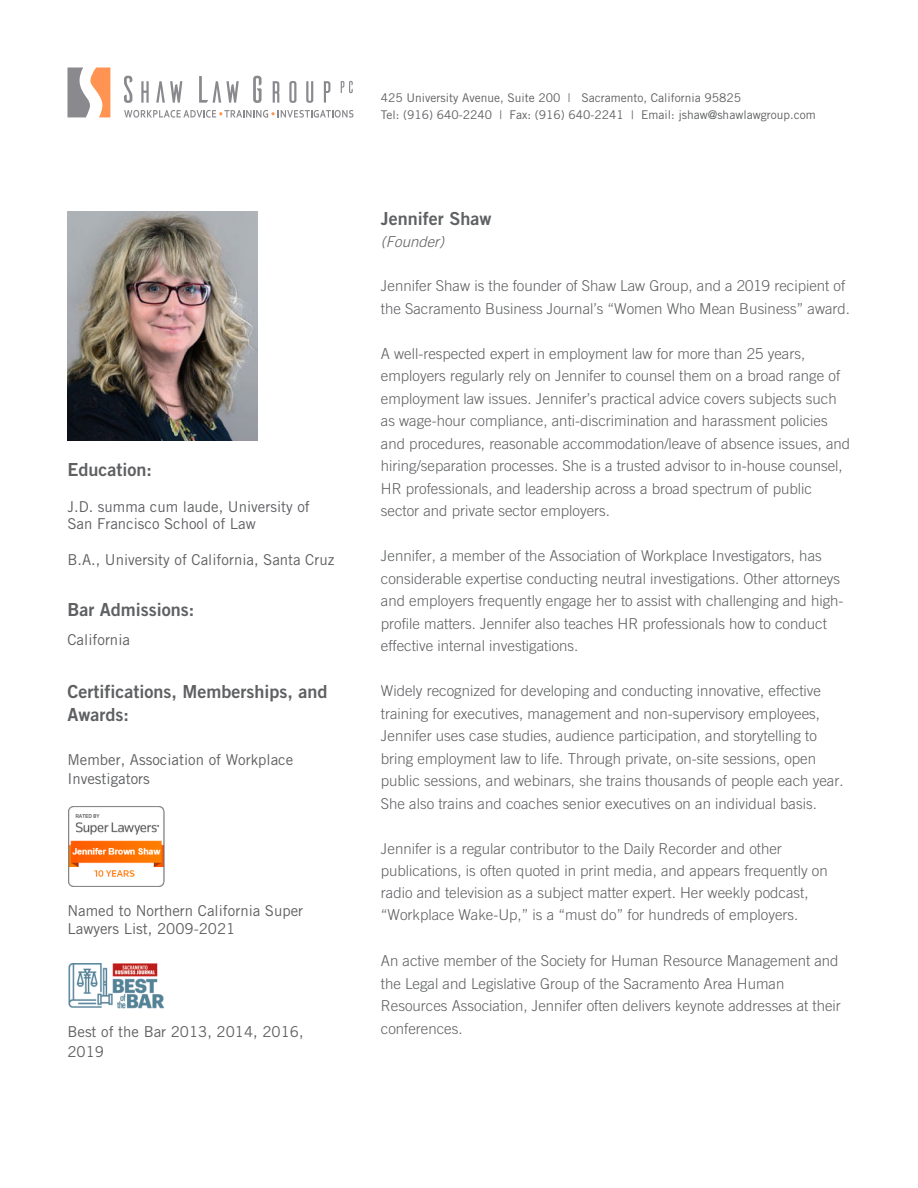
<style>
.page{position:relative;width:918px;height:1188px;background:#fff}
.page>*{position:absolute;margin:0;border:0;box-sizing:border-box;transform-origin:0 0}
.t1{font:18px/23.2px "Trade Gothic LT Std Bd 2";color:#5f6062}
.t2{font:300 15px/22.5px "Trade Gothic LT Std";color:#5f6062}
.t3{font:15px/18px "Trade Gothic LT Std";color:#5f6062}
.t4{font:italic 300 15px "Trade Gothic LT Std";color:#5f6062}
.t5{font:12px/16.5px "Trade Gothic LT Std";color:#5f6062}
</style>
<div class="page">
<svg style="left:68px;top:68px;width:42px;height:49px"></svg>
<svg style="left:124px;top:76px;width:9px;height:27px"></svg>
<svg style="left:141px;top:81px;width:8px;height:22px"></svg>
<svg style="left:156px;top:81px;width:26px;height:22px"></svg>
<svg style="left:199px;top:76px;width:40px;height:27px"></svg>
<svg style="left:253px;top:76px;width:9px;height:27px"></svg>
<svg style="left:273px;top:81px;width:6px;height:22px"></svg>
<svg style="left:289px;top:81px;width:7px;height:22px"></svg>
<svg style="left:306px;top:81px;width:7px;height:22px"></svg>
<svg style="left:324px;top:81px;width:6px;height:22px"></svg>
<svg style="left:341px;top:81px;width:12px;height:12px"></svg>
<svg style="left:124px;top:110px;width:229px;height:8px"></svg>
<img style="left:68px;top:212px;width:190px;height:229px">
<img style="left:69px;top:963px;width:96px;height:46px">
<img style="left:69px;top:807px;width:96px;height:80px">
<p class="t1" style="left:68px;top:458px;width:86px">Education:</p>
<p class="t3" style="left:68px;top:499px;width:244px;line-height:16.4px">J.D. summa cum laude, University of<br>San Francisco School of Law</p>
<p class="t3" style="left:68px;top:550px;width:268px">B.A., University of California, Santa Cruz</p>
<p class="t1" style="left:68px;top:598px;width:128px">Bar Admissions:</p>
<p class="t3" style="left:68px;top:630px;width:64px">California</p>
<p class="t1" style="left:67px;top:680px;width:261px">Certifications, Memberships, and<br>Awards:</p>
<p class="t3" style="left:67px;top:750px;width:227px;line-height:18.8px">Member, Association of Workplace<br>Investigators</p>
<p class="t3" style="left:68px;top:902px;width:237px">Named to Northern California Super<br>Lawyers List, 2009-2021</p>
<p class="t3" style="left:68px;top:1022px;width:238px;line-height:19.5px">Best of the Bar 2013, 2014, 2016,<br>2019</p>
<p class="t5" style="left:381px;top:90px;width:436px">425 University Avenue, Suite 200 | Sacramento, California 95825<br>Tel: (916) 640-2240 | Fax: (916) 640-2241 | Email: jshaw@shawlawgroup.com</p>
<p class="t1" style="left:381px;top:206px;width:112px">Jennifer Shaw</p>
<p class="t4" style="left:381px;top:233px;width:65px">(Founder)</p>
<p class="t2" style="left:381px;top:274px;width:471px">Jennifer Shaw is the founder of Shaw Law Group, and a 2019 recipient of the Sacramento Business Journal’s “Women Who Mean Business” award.</p>
<p class="t2" style="left:381px;top:342px;width:471px">A well-respected expert in employment law for more than 25 years, employers regularly rely on Jennifer to counsel them on a broad range of employment law issues. Jennifer’s practical advice covers subjects such as wage-hour compliance, anti-discrimination and harassment policies and procedures, reasonable accommodation/leave of absence issues, and hiring/separation processes. She is a trusted advisor to in-house counsel, HR professionals, and leadership across a broad spectrum of public sector and private sector employers.</p>
<p class="t2" style="left:381px;top:544px;width:464px">Jennifer, a member of the Association of Workplace Investigators, has considerable expertise conducting neutral investigations. Other attorneys and employers frequently engage her to assist with challenging and high&shy;profile matters. Jennifer also teaches HR professionals how to conduct effective internal investigations.</p>
<p class="t2" style="left:381px;top:679px;width:464px">Widely recognized for developing and conducting innovative, effective training for executives, management and non-supervisory employees, Jennifer uses case studies, audience participation, and storytelling to bring employment law to life. Through private, on-site sessions, open public sessions, and webinars, she trains thousands of people each year.<br>She also trains and coaches senior executives on an individual basis.</p>
<p class="t2" style="left:381px;top:837px;width:448px">Jennifer is a regular contributor to the Daily Recorder and other publications, is often quoted in print media, and appears frequently on radio and television as a subject matter expert. Her weekly podcast, “Workplace Wake-Up,” is a “must do” for hundreds of employers.</p>
<p class="t2" style="left:381px;top:949px;width:462px">An active member of the Society for Human Resource Management and the Legal and Legislative Group of the Sacramento Area Human Resources Association, Jennifer often delivers keynote addresses at their conferences.</p>
</div>
